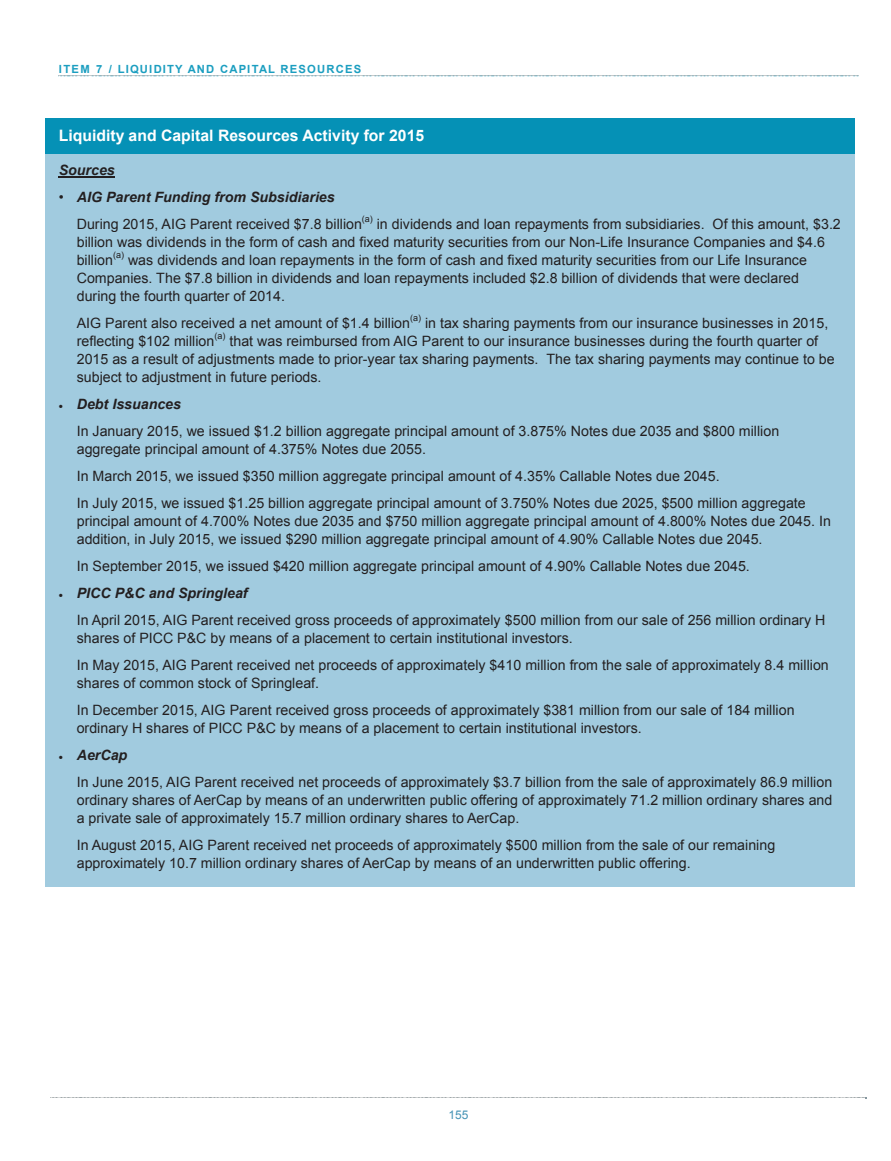
<style>
.page{position:relative;width:891px;height:1161px;background:#fff}
.page>*{position:absolute;margin:0;border:0;box-sizing:border-box;transform-origin:0 0}
.t1{font:700 15.75px "Arial";color:#fff}
.t2{font:14.25px/18px "Arial";color:#231f20}
.t3{font:italic 700 14.25px "Arial";color:#231f20}
.t4{font:12px "Arial";color:#4493b5}
.t5{font:700 11.25px "Arial";letter-spacing:.11em;color:#1b9ec0}
.t6{font:9px "Arial";color:#231f20}
.s1{font-weight:700;font-style:italic}
</style>
<div class="page">
<img style="left:58px;top:75px;width:801px;height:2px">
<img style="left:50px;top:1097px;width:816px;height:2px">
<div style="left:45px;top:118px;width:810px;height:36px;background:#0591b6"></div>
<div style="left:45px;top:154px;width:810px;height:733px;background:#a1cbdf"></div>
<hr style="left:59px;top:176px;width:56px;height:2px;background:#231f20">
<p class="t5" style="left:59px;top:62px;width:304px">ITEM 7 / LIQUIDITY AND CAPITAL RESOURCES</p>
<p class="t1" style="left:59px;top:125px;width:367px">Liquidity and Capital Resources Activity for 2015</p>
<p class="t3" style="left:59px;top:160px;width:58px">Sources</p>
<p class="t2" style="left:77px;top:183px;width:287px;line-height:27px;text-indent:-18px">• <span class="s1">AIG Parent Funding from Subsidiaries<br></span>During 2015, AIG Parent received $7.8 billion</p>
<p class="t6" style="left:362px;top:213px;width:13px">(a)</p>
<p class="t2" style="left:77px;top:215px;width:766px;text-indent:300px">in dividends and loan repayments from subsidiaries. Of this amount, $3.2 billion was dividends in the form of cash and fixed maturity securities from our Non-Life Insurance Companies and $4.6 billion</p>
<p class="t6" style="left:113px;top:249px;width:13px">(a)</p>
<p class="t2" style="left:77px;top:251px;width:732px;text-indent:51px">was dividends and loan repayments in the form of cash and fixed maturity securities from our Life Insurance<br>Companies. The $7.8 billion in dividends and loan repayments included $2.8 billion of dividends that were declared during the fourth quarter of 2014.</p>
<p class="t2" style="left:77px;top:314px;width:335px">AIG Parent also received a net amount of $1.4 billion</p>
<p class="t6" style="left:410px;top:312px;width:13px">(a)</p>
<p class="t2" style="left:425px;top:314px;width:405px">in tax sharing payments from our insurance businesses in 2015,</p>
<p class="t2" style="left:77px;top:332px;width:139px">reflecting $102 million</p>
<p class="t6" style="left:215px;top:330px;width:13px">(a)</p>
<p class="t2" style="left:77px;top:332px;width:760px;text-indent:153px">that was reimbursed from AIG Parent to our insurance businesses during the fourth quarter of<br>2015 as a result of adjustments made to prior-year tax sharing payments. The tax sharing payments may continue to be subject to adjustment in future periods.</p>
<p class="t2" style="left:77px;top:390px;width:704px;line-height:27px;text-indent:-18px">• <span class="s1">Debt Issuances<br></span>In January 2015, we issued $1.2 billion aggregate principal amount of 3.875% Notes due 2035 and $800 million</p>
<p class="t2" style="left:77px;top:435px;width:731px;line-height:27px">aggregate principal amount of 4.375% Notes due 2055.<br>In March 2015, we issued $350 million aggregate principal amount of 4.35% Callable Notes due 2045.<br>In July 2015, we issued $1.25 billion aggregate principal amount of 3.750% Notes due 2025, $500 million aggregate</p>
<p class="t2" style="left:77px;top:512px;width:756px">principal amount of 4.700% Notes due 2035 and $750 million aggregate principal amount of 4.800% Notes due 2045. In addition, in July 2015, we issued $290 million aggregate principal amount of 4.90% Callable Notes due 2045.</p>
<p class="t2" style="left:77px;top:557px;width:675px">In September 2015, we issued $420 million aggregate principal amount of 4.90% Callable Notes due 2045.</p>
<p class="t2" style="left:77px;top:579px;width:750px;line-height:27px;text-indent:-18px">• <span class="s1">PICC P&amp;C and Springleaf<br></span>In April 2015, AIG Parent received gross proceeds of approximately $500 million from our sale of 256 million ordinary H</p>
<p class="t2" style="left:77px;top:624px;width:754px;line-height:27px">shares of PICC P&amp;C by means of a placement to certain institutional investors.<br>In May 2015, AIG Parent received net proceeds of approximately $410 million from the sale of approximately 8.4 million</p>
<p class="t2" style="left:77px;top:669px;width:719px;line-height:27px">shares of common stock of Springleaf.<br>In December 2015, AIG Parent received gross proceeds of approximately $381 million from our sale of 184 million</p>
<p class="t2" style="left:77px;top:719px;width:566px">ordinary H shares of PICC P&amp;C by means of a placement to certain institutional investors.</p>
<p class="t2" style="left:77px;top:741px;width:757px;line-height:27px;text-indent:-18px">• <span class="s1">AerCap<br></span>In June 2015, AIG Parent received net proceeds of approximately $3.7 billion from the sale of approximately 86.9 million</p>
<p class="t2" style="left:77px;top:791px;width:757px">ordinary shares of AerCap by means of an underwritten public offering of approximately 71.2 million ordinary shares and a private sale of approximately 15.7 million ordinary shares to AerCap.</p>
<p class="t2" style="left:77px;top:836px;width:700px">In August 2015, AIG Parent received net proceeds of approximately $500 million from the sale of our remaining approximately 10.7 million ordinary shares of AerCap by means of an underwritten public offering.</p>
<p class="t4" style="left:448px;top:1107px;width:21px">155</p>
</div>
